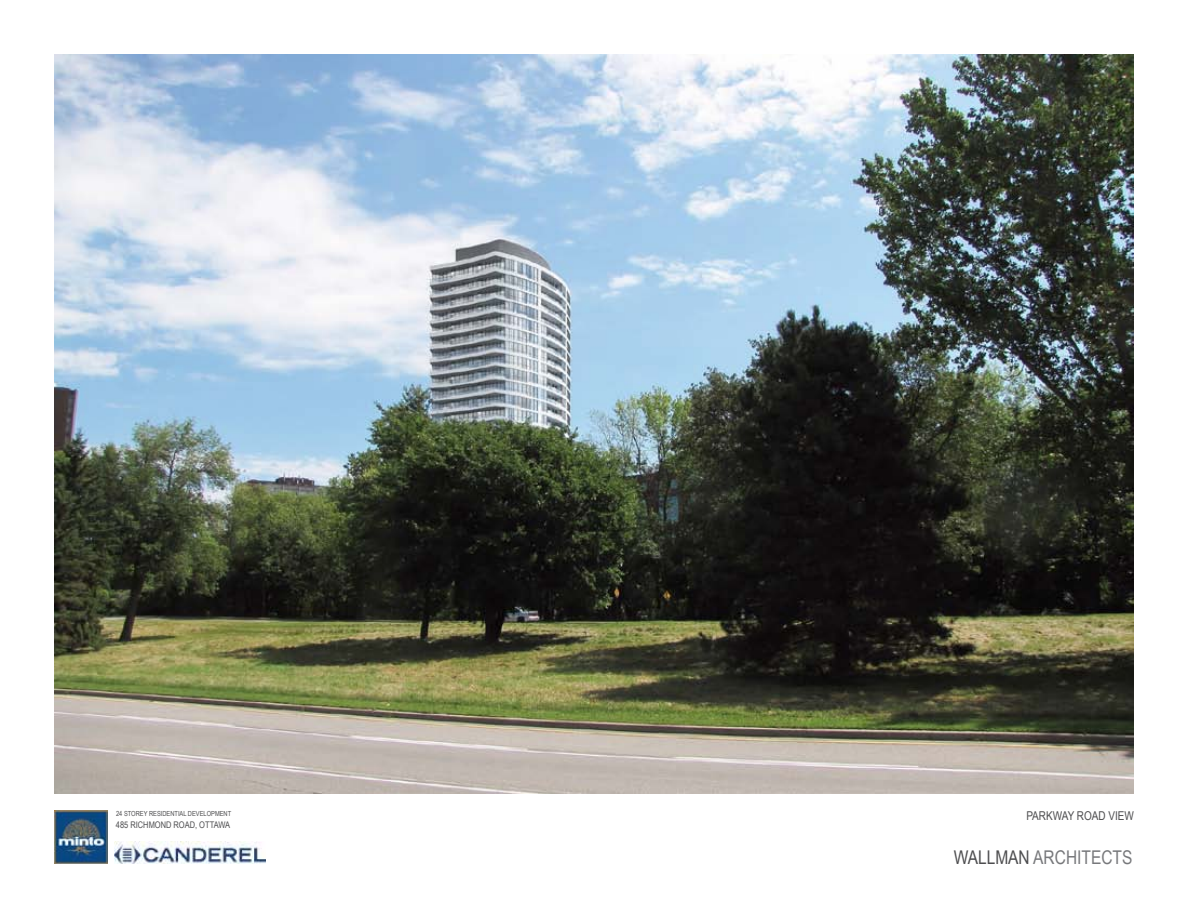
<style>
.page{position:relative;width:1188px;height:918px;background:#fff}
.page>*{position:absolute;margin:0;border:0;box-sizing:border-box;transform-origin:0 0}
.t1{font:18.9px "Arial Narrow";color:#77787b}
.t2{font:12.15px "Arial Narrow";color:#4d4d4f}
.t3{font:9.15px "Arial Narrow";color:#4d4d4f}
.t4{font:7.05px "Arial Narrow";color:#4d4d4f}
.s1{color:#4d4d4f}
</style>
<div class="page">
<img style="left:54px;top:811px;width:53px;height:53px">
<img style="left:114px;top:842px;width:151px;height:22px">
<img style="left:54px;top:54px;width:1080px;height:739px">
<p class="t4" style="left:116px;top:811px;width:117px">24 STOREY RESIDENTIAL DEVELOPMENT</p>
<h2 class="t2" style="left:1026px;top:811px;width:109px">PARKWAY ROAD VIEW</h2>
<p class="t3" style="left:116px;top:821px;width:116px">485 RICHMOND ROAD, OTTAWA</p>
<h1 class="t1" style="left:954px;top:850px;width:180px"><span class="s1">WALLMAN</span> ARCHITECTS</h1>
</div>
